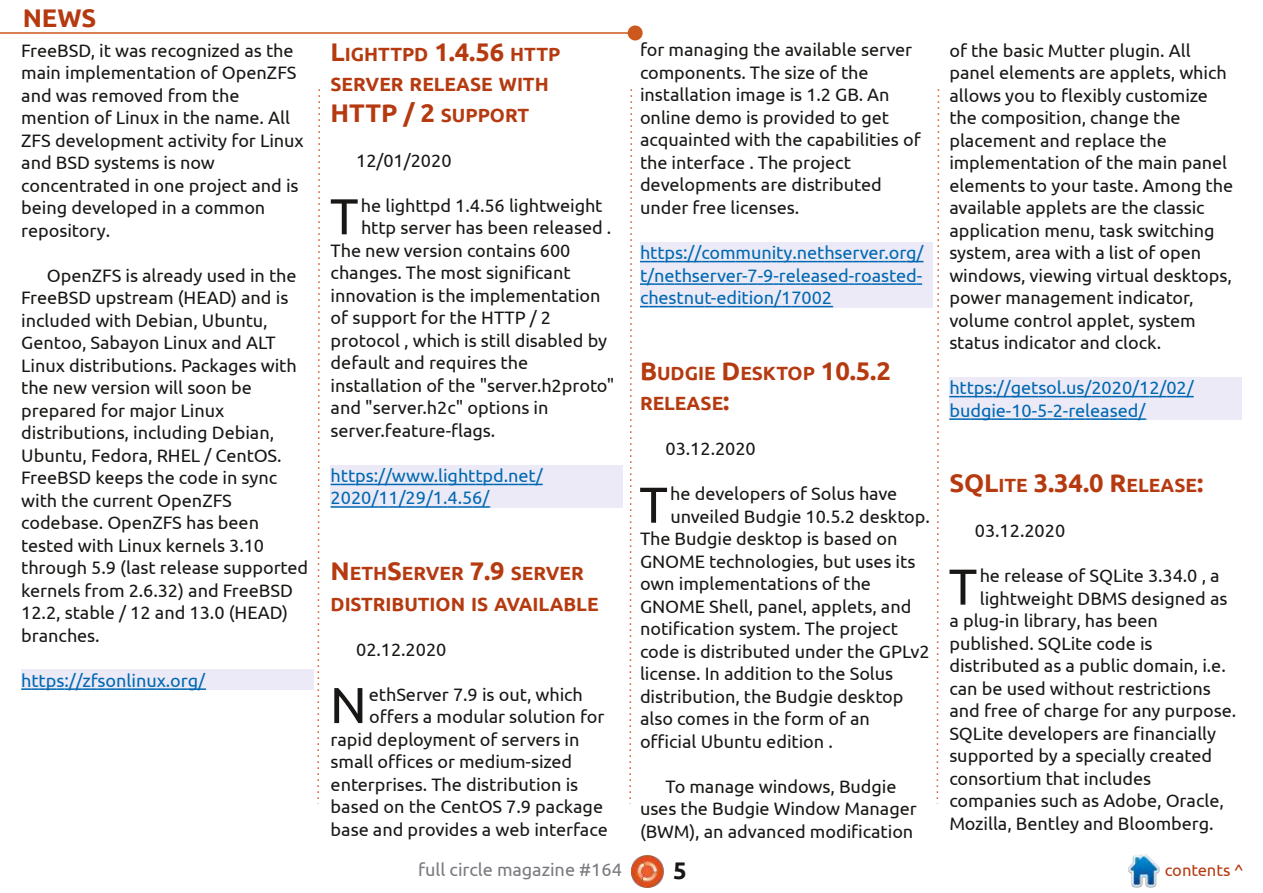
<style>
.page{position:relative;width:1263px;height:893px;background:#fff}
.page>*{position:absolute;margin:0;border:0;box-sizing:border-box;transform-origin:0 0}
.t1{font:50.4px "Ubuntu";color:#181715}
.t2{font:700 25.5px "Ubuntu";color:#b53a10}
.t3{font:700 24px "Ubuntu";color:#181715}
.t4{font:700 19.2px/30.6px "Ubuntu";color:#b53a10}
.t5{font:18px/22.5px "Ubuntu";letter-spacing:-.005em;color:#181715}
.t6{font:18px/22.5px "Ubuntu";letter-spacing:-.005em;color:#0068b2}
.t7{font:18px "Ubuntu";letter-spacing:-.005em;color:#79797f}
.t8{font:16.5px "Ubuntu";letter-spacing:-.005em;color:#b53a10}
.s1{font-size:25.5px}
.s2{font-size:19.2px}
</style>
<div class="page">
<img style="left:631px;top:855px;width:33px;height:33px">
<img style="left:1128px;top:855px;width:32px;height:32px">
<hr style="left:0;top:32px;width:635px;height:2px;background:#cd581e">
<div style="left:628px;top:25px;width:15px;height:15px;background:#cd581e;border-radius:50%"></div>
<svg style="left:629px;top:89px;width:4px;height:715px"></svg>
<svg style="left:317px;top:89px;width:3px;height:715px"></svg>
<svg style="left:936px;top:89px;width:4px;height:715px"></svg>
<div style="left:21px;top:670px;width:293px;height:20px;background:#ebeaf6"></div>
<div style="left:331px;top:465px;width:292px;height:43px;background:#ebeaf6"></div>
<div style="left:640px;top:242px;width:292px;height:65px;background:#ebeaf6"></div>
<div style="left:949px;top:377px;width:293px;height:43px;background:#ebeaf6"></div>
<svg style="left:21px;top:688px;width:185px;height:2px"></svg>
<svg style="left:331px;top:484px;width:212px;height:1px"></svg>
<svg style="left:331px;top:506px;width:159px;height:2px"></svg>
<svg style="left:640px;top:261px;width:283px;height:1px"></svg>
<svg style="left:640px;top:283px;width:282px;height:2px"></svg>
<svg style="left:640px;top:306px;width:193px;height:1px"></svg>
<svg style="left:949px;top:396px;width:245px;height:1px"></svg>
<svg style="left:949px;top:418px;width:197px;height:2px"></svg>
<h2 class="t2" style="left:23px;top:3px;width:75px">NEWS</h2>
<p class="t5" style="left:21px;top:39px;width:284px">FreeBSD, it was recognized as the main implementation of OpenZFS and was removed from the mention of Linux in the name. All<br>ZFS development activity for Linux and BSD systems is now concentrated in one project and is being developed in a common repository.</p>
<p class="t5" style="left:21px;top:264px;width:288px;text-indent:26px">OpenZFS is already used in the<br>FreeBSD upstream (HEAD) and is included with Debian, Ubuntu,<br>Gentoo, Sabayon Linux and ALT<br>Linux distributions. Packages with the new version will soon be prepared for major Linux distributions, including Debian,<br>Ubuntu, Fedora, RHEL / CentOS.<br>FreeBSD keeps the code in sync with the current OpenZFS codebase. OpenZFS has been tested with Linux kernels 3.10 through 5.9 (last release supported kernels from 2.6.32) and FreeBSD<br>12.2, stable / 12 and 13.0 (HEAD) branches.</p>
<p class="t6" style="left:21px;top:669px;width:185px">https://zfsonlinux.org/</p>
<p class="t4" style="left:331px;top:38px;width:231px"><span class="s1">L</span>IGHTTPD <span class="s1">1.4.56</span> HTTP<br>SERVER RELEASE WITH<br><span class="s1">HTTP / 2</span> SUPPORT</p>
<p class="t5" style="left:356px;top:149px;width:97px">12/01/2020</p>
<h1 class="t1" style="left:330px;top:187px;width:30px">T</h1>
<p class="t5" style="left:361px;top:194px;width:243px">he lighttpd 1.4.56 lightweight</p>
<p class="t5" style="left:361px;top:216px;width:252px">http server has been released .</p>
<p class="t5" style="left:331px;top:239px;width:241px">The new version contains 600</p>
<p class="t5" style="left:331px;top:261px;width:242px">changes. The most significant</p>
<p class="t5" style="left:331px;top:284px;width:272px">innovation is the implementation</p>
<p class="t5" style="left:331px;top:306px;width:222px">of support for the HTTP / 2</p>
<p class="t5" style="left:331px;top:329px;width:278px">protocol , which is still disabled by</p>
<p class="t5" style="left:331px;top:351px;width:199px">default and requires the</p>
<p class="t5" style="left:331px;top:374px;width:285px">installation of the "server.h2proto"</p>
<p class="t5" style="left:331px;top:396px;width:219px">and "server.h2c" options in</p>
<p class="t5" style="left:331px;top:419px;width:166px">server.feature-flags.</p>
<p class="t6" style="left:331px;top:464px;width:214px">https://www.lighttpd.net/<br>2020/11/29/1.4.56/</p>
<p class="t4" style="left:331px;top:557px;width:269px"><span class="s1">N</span>ETH<span class="s1">S</span>ERVER <span class="s1">7.9</span> SERVER<br>DISTRIBUTION IS AVAILABLE</p>
<p class="t5" style="left:356px;top:638px;width:92px">02.12.2020</p>
<h1 class="t1" style="left:330px;top:676px;width:38px">N</h1>
<p class="t5" style="left:369px;top:683px;width:216px">ethServer 7.9 is out, which</p>
<p class="t5" style="left:369px;top:705px;width:237px">offers a modular solution for</p>
<p class="t5" style="left:331px;top:728px;width:250px">rapid deployment of servers in</p>
<p class="t5" style="left:331px;top:750px;width:243px">small offices or medium-sized</p>
<p class="t5" style="left:331px;top:773px;width:249px">enterprises. The distribution is</p>
<p class="t5" style="left:331px;top:795px;width:274px">based on the CentOS 7.9 package</p>
<p class="t5" style="left:331px;top:818px;width:279px">base and provides a web interface</p>
<p class="t5" style="left:640px;top:39px;width:282px">for managing the available server components. The size of the installation image is 1.2 GB. An online demo is provided to get acquainted with the capabilities of the interface . The project developments are distributed under free licenses.</p>
<p class="t6" style="left:640px;top:241px;width:285px;text-align:justify">https://community.nethserver.org/ t/nethserver-7-9-released-roasted&shy;chestnut-edition/17002</p>
<p class="t4" style="left:640px;top:357px;width:252px"><span class="s1">B</span>UDGIE <span class="s1">D</span>ESKTOP <span class="s1">10.5.2<br></span>RELEASE<span class="s1">:</span></p>
<p class="t5" style="left:665px;top:437px;width:92px">03.12.2020</p>
<h1 class="t1" style="left:639px;top:476px;width:30px">T</h1>
<p class="t5" style="left:670px;top:482px;width:228px">he developers of Solus have</p>
<p class="t5" style="left:670px;top:505px;width:261px">unveiled Budgie 10.5.2 desktop.</p>
<p class="t5" style="left:640px;top:527px;width:259px">The Budgie desktop is based on</p>
<p class="t5" style="left:640px;top:550px;width:277px">GNOME technologies, but uses its</p>
<p class="t5" style="left:640px;top:572px;width:233px">own implementations of the</p>
<p class="t5" style="left:640px;top:595px;width:273px">GNOME Shell, panel, applets, and</p>
<p class="t5" style="left:640px;top:617px;width:259px">notification system. The project</p>
<p class="t5" style="left:640px;top:640px;width:291px">code is distributed under the GPLv2</p>
<p class="t5" style="left:640px;top:662px;width:255px">license. In addition to the Solus</p>
<p class="t5" style="left:640px;top:685px;width:265px">distribution, the Budgie desktop</p>
<p class="t5" style="left:640px;top:707px;width:232px">also comes in the form of an</p>
<p class="t5" style="left:640px;top:730px;width:194px">official Ubuntu edition .</p>
<p class="t5" style="left:640px;top:775px;width:278px;text-align:center">To manage windows, Budgie<br>uses the Budgie Window Manager (BWM), an advanced modification</p>
<p class="t5" style="left:949px;top:39px;width:285px">of the basic Mutter plugin. All panel elements are applets, which allows you to flexibly customize the composition, change the placement and replace the implementation of the main panel elements to your taste. Among the available applets are the classic application menu, task switching system, area with a list of open windows, viewing virtual desktops, power management indicator, volume control applet, system status indicator and clock.</p>
<p class="t6" style="left:949px;top:376px;width:246px">https://getsol.us/2020/12/02/ budgie-10-5-2-released/</p>
<h2 class="t2" style="left:949px;top:468px;width:255px">SQL<span class="s2">ITE</span> 3.34.0 R<span class="s2">ELEASE</span>:</h2>
<p class="t5" style="left:975px;top:519px;width:92px">03.12.2020</p>
<h1 class="t1" style="left:949px;top:558px;width:30px">T</h1>
<p class="t5" style="left:980px;top:564px;width:242px">he release of SQLite 3.34.0 , a</p>
<p class="t5" style="left:980px;top:587px;width:249px">lightweight DBMS designed as</p>
<p class="t5" style="left:949px;top:609px;width:210px">a plug-in library, has been</p>
<p class="t5" style="left:949px;top:632px;width:205px">published. SQLite code is</p>
<p class="t5" style="left:949px;top:654px;width:278px">distributed as a public domain, i.e.</p>
<p class="t5" style="left:949px;top:677px;width:263px">can be used without restrictions</p>
<p class="t5" style="left:949px;top:699px;width:288px">and free of charge for any purpose.</p>
<p class="t5" style="left:949px;top:722px;width:268px">SQLite developers are financially</p>
<p class="t5" style="left:949px;top:744px;width:264px">supported by a specially created</p>
<p class="t5" style="left:949px;top:767px;width:203px">consortium that includes</p>
<p class="t5" style="left:949px;top:789px;width:276px">companies such as Adobe, Oracle,</p>
<p class="t5" style="left:949px;top:812px;width:266px">Mozilla, Bentley and Bloomberg.</p>
<p class="t7" style="left:418px;top:859px;width:205px">full circle magazine #164</p>
<h3 class="t3" style="left:673px;top:857px;width:15px">5</h3>
<p class="t8" style="left:1165px;top:860px;width:80px">contents ^</p>
</div>
